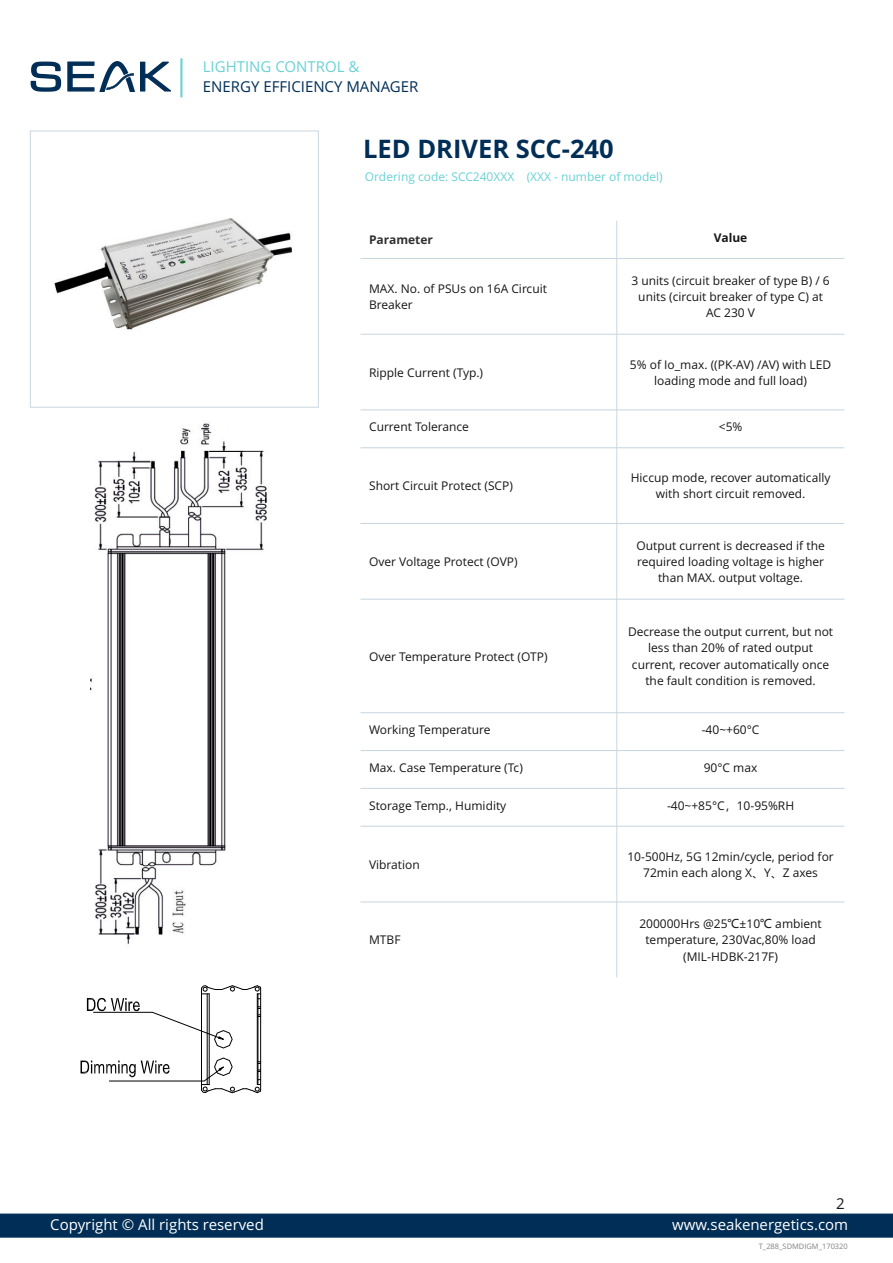
<style>
.page{position:relative;width:893px;height:1263px;background:#fff}
.page>*{position:absolute;margin:0;border:0;box-sizing:border-box;transform-origin:0 0}
.t1{font:700 25.5px "Open Sans";color:#002e56}
.t2{font:15px "Open Sans";color:#fff}
.t3{font:15px "Open Sans";color:#002e56}
.t4{font:15px "Open Sans";color:#6ad1d5}
.t5{font:15px "Open Sans";color:#151616}
.t6{font:12px/16.4px "Open Sans";color:#151616;text-align:center}
.t7{font:12px "Open Sans";color:#6ad1d5}
.t8{font:700 12px "Open Sans";color:#313130}
.t9{font:700 12px "Open Sans";color:#151616}
.t10{font:7.5px "Open Sans";color:#818281}
.s1{font-family:"Microsoft Ya Hei UI"}
</style>
<div class="page">
<div style="left:30px;top:131px;width:289px;height:277px;border:1px solid #cad7e1"></div>
<svg style="left:31px;top:62px;width:30px;height:30px"></svg>
<svg style="left:67px;top:61px;width:104px;height:31px"></svg>
<hr style="left:180px;top:58px;width:2px;height:39px;background:#6ad1d5">
<svg style="left:0;top:1213px;width:893px;height:25px;background:#09355c"></svg>
<hr style="left:616px;top:221px;width:1px;height:757px;background:#cad7e1">
<hr style="left:361px;top:901px;width:483px;height:1px;background:#cad7e1">
<hr style="left:361px;top:826px;width:483px;height:1px;background:#cad7e1">
<hr style="left:361px;top:788px;width:483px;height:1px;background:#cad7e1">
<hr style="left:361px;top:750px;width:483px;height:1px;background:#cad7e1">
<hr style="left:361px;top:712px;width:483px;height:1px;background:#cad7e1">
<hr style="left:361px;top:599px;width:483px;height:1px;background:#cad7e1">
<hr style="left:361px;top:523px;width:483px;height:1px;background:#cad7e1">
<hr style="left:361px;top:447px;width:483px;height:1px;background:#cad7e1">
<hr style="left:361px;top:409px;width:483px;height:1px;background:#cad7e1">
<hr style="left:361px;top:334px;width:483px;height:1px;background:#cad7e1">
<hr style="left:361px;top:258px;width:483px;height:1px;background:#cad7e1">
<hr style="left:260px;top:988px;width:1px;height:102px;background:#000">
<hr style="left:258px;top:994px;width:1px;height:90px;background:#000">
<hr style="left:257px;top:994px;width:1px;height:90px;background:#000">
<hr style="left:209px;top:994px;width:1px;height:90px;background:#000">
<hr style="left:207px;top:994px;width:1px;height:90px;background:#000">
<hr style="left:201px;top:988px;width:1px;height:102px;background:#000">
<svg style="left:87px;top:985px;width:174px;height:64px"></svg>
<svg style="left:81px;top:1057px;width:180px;height:36px"></svg>
<img style="left:54px;top:218px;width:238px;height:112px">
<img style="left:91px;top:423px;width:176px;height:521px">
<svg style="left:228px;top:423px;width:22px;height:25px"></svg>
<p class="t4" style="left:203px;top:60px;width:158px">LIGHTING CONTROL &amp;</p>
<p class="t3" style="left:203px;top:80px;width:217px">ENERGY EFFICIENCY MANAGER</p>
<h1 class="t1" style="left:363px;top:138px;width:252px">LED DRIVER SCC-240</h1>
<p class="t7" style="left:365px;top:172px;width:299px">Ordering code: SCC240XXX (XXX - number of model)</p>
<p class="t8" style="left:369px;top:235px;width:65px">Parameter</p>
<p class="t9" style="left:714px;top:233px;width:35px">Value</p>
<p class="t6" style="left:369px;top:282px;width:179px;text-align:left">MAX. No. of PSUs on 16A Circuit<br>Breaker</p>
<p class="t6" style="left:631px;top:273px;width:200px">3 units (circuit breaker of type B) / 6 units (circuit breaker of type C) at<br>AC 230 V</p>
<p class="t6" style="left:369px;top:365px;width:116px">Ripple Current (Typ.)</p>
<p class="t6" style="left:630px;top:357px;width:203px">5% of Io_max. ((PK-AV) /AV) with LED loading mode and full load)</p>
<p class="t6" style="left:369px;top:420px;width:101px">Current Tolerance</p>
<p class="t6" style="left:719px;top:420px;width:25px">&lt;5%</p>
<p class="t6" style="left:369px;top:479px;width:145px">Short Circuit Protect (SCP)</p>
<p class="t6" style="left:631px;top:471px;width:201px">Hiccup mode, recover automatically with short circuit removed.</p>
<p class="t6" style="left:369px;top:555px;width:150px">Over Voltage Protect (OVP)</p>
<p class="t6" style="left:369px;top:649px;width:180px">Over Temperature Protect (OTP)</p>
<p class="t6" style="left:636px;top:538px;width:190px">Output current is decreased if the required loading voltage is higher than MAX. output voltage.</p>
<p class="t6" style="left:628px;top:625px;width:207px">Decrease the output current, but not less than 20% of rated output current, recover automatically once the fault condition is removed.</p>
<p class="t6" style="left:369px;top:723px;width:123px">Working Temperature</p>
<p class="t6" style="left:702px;top:723px;width:59px">-40~+60°C</p>
<p class="t6" style="left:369px;top:760px;width:155px">Max. Case Temperature (Tc)</p>
<p class="t6" style="left:704px;top:760px;width:55px">90°C max</p>
<p class="t6" style="left:369px;top:798px;width:139px">Storage Temp., Humidity</p>
<p class="t6" style="left:667px;top:798px;width:129px">-40~+85°C<span class="s1">，</span>10-95%RH</p>
<p class="t6" style="left:369px;top:857px;width:52px">Vibration</p>
<p class="t6" style="left:627px;top:849px;width:208px">10-500Hz, 5G 12min/cycle, period for<br>72min each along X<span class="s1">、</span>Y<span class="s1">、</span>Z axes</p>
<p class="t6" style="left:369px;top:933px;width:33px">MTBF</p>
<p class="t6" style="left:639px;top:917px;width:184px">200000Hrs @25<span class="s1">℃</span>±10<span class="s1">℃</span> ambient temperature, 230Vac,80% load (MIL-HDBK-217F)</p>
<p class="t5" style="left:836px;top:1197px;width:10px">2</p>
<p class="t10" style="left:759px;top:1243px;width:90px">T_288_SDMDIGM_170320</p>
<p class="t2" style="left:50px;top:1219px;width:215px">Copyright © All rights reserved</p>
<p class="t2" style="left:672px;top:1219px;width:178px">www.seakenergetics.com</p>
</div>
